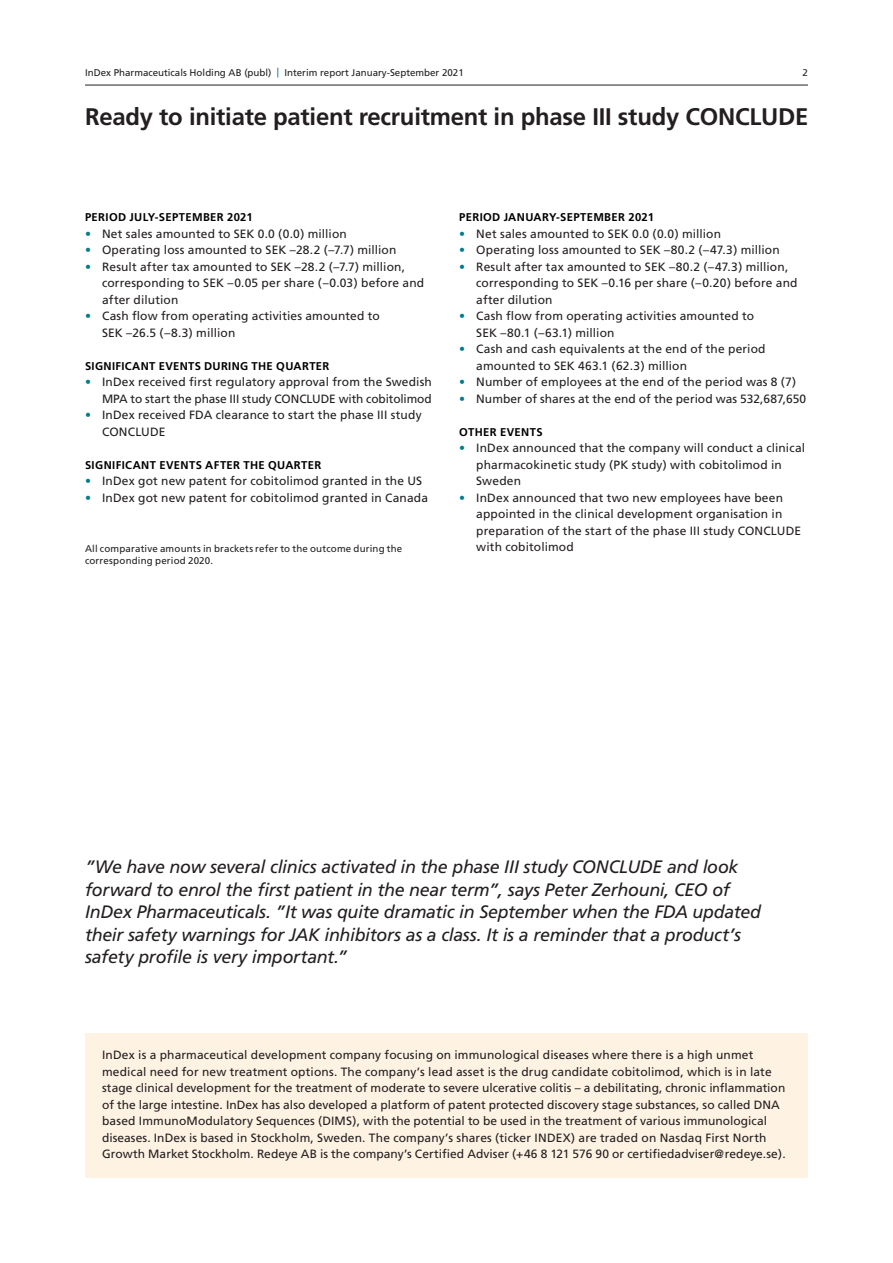
<style>
.page{position:relative;width:893px;height:1263px;background:#fff}
.page>*{position:absolute;margin:0;border:0;box-sizing:border-box;transform-origin:0 0}
.t1{font:700 24px "Frutiger";letter-spacing:-.01em;color:#231f20}
.t2{font:italic 18px/22.5px "Frutiger";letter-spacing:-.015em;color:#231f20}
.t3{font:12px/16.5px "Frutiger";letter-spacing:.01em;color:#231f20}
.t4{font:700 11.25px "Frutiger";letter-spacing:.03em;color:#000001}
.t5{font:9.75px "Frutiger";letter-spacing:.01em;color:#231f20}
.s1{color:#007d8c}
</style>
<div class="page">
<hr style="left:85px;top:85px;width:723px;height:1px;background:#231f20">
<div style="left:85px;top:1033px;width:723px;height:145px;background:#fef2e3"></div>
<p class="t5" style="left:85px;top:67px;width:380px">InDex Pharmaceuticals Holding AB (publ) <span class="s1">|</span> Interim report January-September 2021</p>
<p class="t5" style="left:802px;top:67px;width:7px">2</p>
<h1 class="t1" style="left:85px;top:103px;width:725px">Ready to initiate patient recruitment in phase III study CONCLUDE</h1>
<p class="t4" style="left:85px;top:211px;width:169px">PERIOD JULY-SEPTEMBER 2021</p>
<p class="t3" style="left:85px;top:225px;width:263px"><span class="s1">•</span> Net sales amounted to SEK 0.0 (0.0) million</p>
<p class="t3" style="left:85px;top:242px;width:313px"><span class="s1">•</span> Operating loss amounted to SEK –28.2 (–7.7) million</p>
<p class="t3" style="left:102px;top:258px;width:324px;text-indent:-17px"><span class="s1">•</span> Result after tax amounted to SEK –28.2 (–7.7) million, corresponding to SEK –0.05 per share (–0.03) before and after dilution</p>
<p class="t3" style="left:102px;top:308px;width:279px;text-indent:-17px"><span class="s1">•</span> Cash flow from operating activities amounted to<br>SEK –26.5 (–8.3) million</p>
<p class="t4" style="left:85px;top:359px;width:246px">SIGNIFICANT EVENTS DURING THE QUARTER</p>
<p class="t3" style="left:85px;top:374px;width:348px;text-align:right"><span class="s1">•</span> InDex received first regulatory approval from the Swedish<br>MPA to start the phase III study CONCLUDE with cobitolimod</p>
<p class="t3" style="left:102px;top:407px;width:321px;text-indent:-17px"><span class="s1">•</span> InDex received FDA clearance to start the phase III study<br>CONCLUDE</p>
<p class="t4" style="left:85px;top:458px;width:238px">SIGNIFICANT EVENTS AFTER THE QUARTER</p>
<p class="t3" style="left:85px;top:473px;width:339px"><span class="s1">•</span> InDex got new patent for cobitolimod granted in the US</p>
<p class="t3" style="left:85px;top:489px;width:344px"><span class="s1">•</span> InDex got new patent for cobitolimod granted in Canada</p>
<p class="t4" style="left:459px;top:211px;width:196px">PERIOD JANUARY-SEPTEMBER 2021</p>
<p class="t3" style="left:459px;top:225px;width:263px"><span class="s1">•</span> Net sales amounted to SEK 0.0 (0.0) million</p>
<p class="t3" style="left:459px;top:242px;width:322px"><span class="s1">•</span> Operating loss amounted to SEK –80.2 (–47.3) million</p>
<p class="t3" style="left:476px;top:258px;width:323px;text-indent:-17px"><span class="s1">•</span> Result after tax amounted to SEK –80.2 (–47.3) million, corresponding to SEK –0.16 per share (–0.20) before and after dilution</p>
<p class="t3" style="left:476px;top:308px;width:279px;text-indent:-17px"><span class="s1">•</span> Cash flow from operating activities amounted to<br>SEK –80.1 (–63.1) million</p>
<p class="t3" style="left:476px;top:341px;width:291px;text-indent:-17px"><span class="s1">•</span> Cash and cash equivalents at the end of the period amounted to SEK 463.1 (62.3) million</p>
<p class="t3" style="left:459px;top:374px;width:338px"><span class="s1">•</span> Number of employees at the end of the period was 8 (7)</p>
<p class="t3" style="left:459px;top:390px;width:348px"><span class="s1">•</span> Number of shares at the end of the period was 532,687,650</p>
<p class="t4" style="left:459px;top:425px;width:85px">OTHER EVENTS</p>
<p class="t3" style="left:476px;top:440px;width:330px;text-indent:-17px"><span class="s1">•</span> InDex announced that the company will conduct a clinical pharmacokinetic study (PK study) with cobitolimod in<br>Sweden</p>
<p class="t3" style="left:476px;top:489px;width:326px;text-indent:-17px"><span class="s1">•</span> InDex announced that two new employees have been appointed in the clinical development organisation in preparation of the start of the phase III study CONCLUDE</p>
<p class="t5" style="left:85px;top:542px;width:319px">All comparative amounts in brackets refer to the outcome during the</p>
<p class="t3" style="left:476px;top:539px;width:99px">with cobitolimod</p>
<p class="t5" style="left:85px;top:554px;width:130px">corresponding period 2020.</p>
<p class="t2" style="left:85px;top:856px;width:678px">”We have now several clinics activated in the phase III study CONCLUDE and look forward to enrol the first patient in the near term”, says Peter Zerhouni, CEO of InDex Pharmaceuticals. ”It was quite dramatic in September when the FDA updated their safety warnings for JAK inhibitors as a class. It is a reminder that a product’s safety profile is very important.”</p>
<p class="t3" style="left:102px;top:1047px;width:685px">InDex is a pharmaceutical development company focusing on immunological diseases where there is a high unmet medical need for new treatment options. The company’s lead asset is the drug candidate cobitolimod, which is in late stage clinical development for the treatment of moderate to severe ulcerative colitis – a debilitating, chronic inflammation of the large intestine. InDex has also developed a platform of patent protected discovery stage substances, so called DNA based ImmunoModulatory Sequences (DIMS), with the potential to be used in the treatment of various immunological diseases. InDex is based in Stockholm, Sweden. The company’s shares (ticker INDEX) are traded on Nasdaq First North Growth Market Stockholm. Redeye AB is the company’s Certified Adviser (+46 8 121 576 90 or certifiedadviser@redeye.se).</p>
</div>
